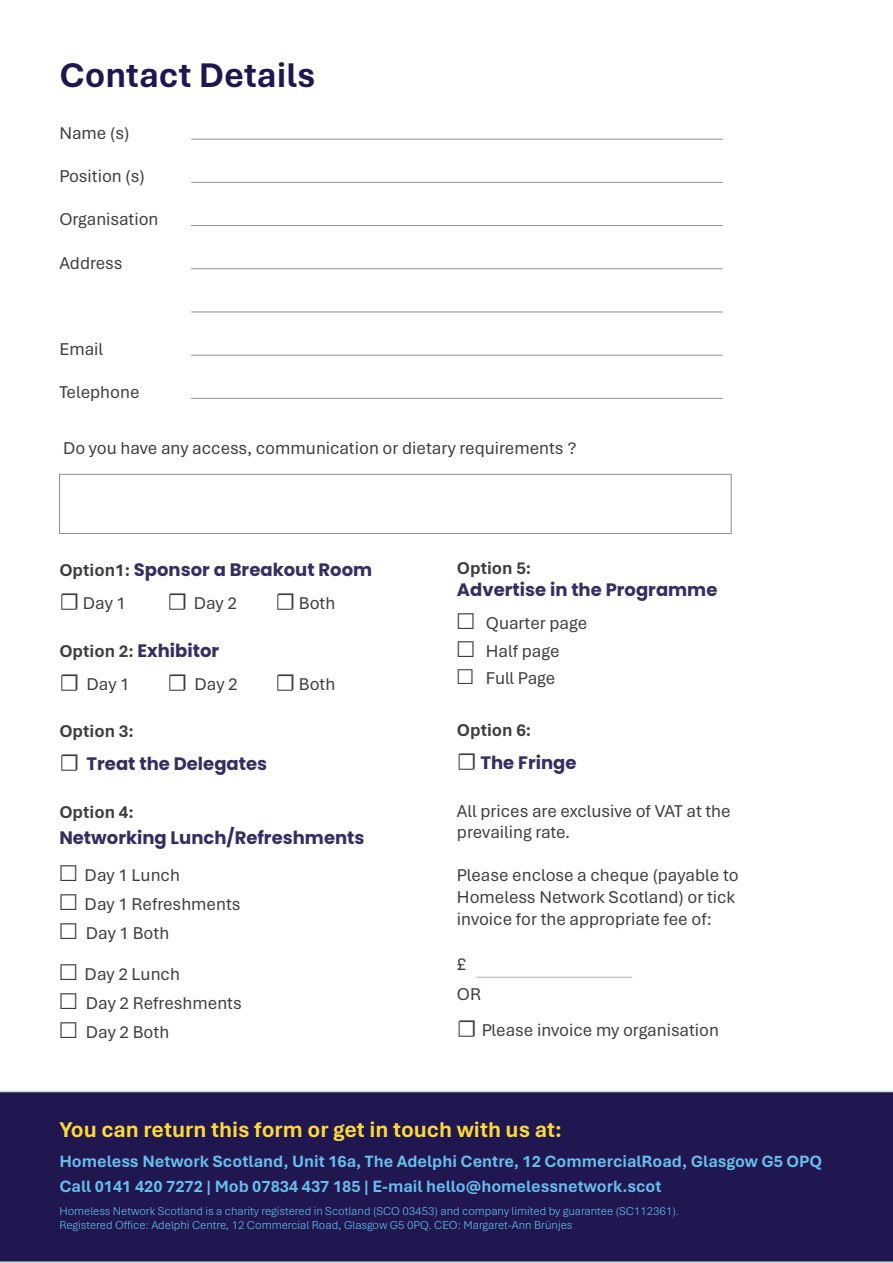
<style>
.page{position:relative;width:893px;height:1263px;background:#fff}
.page>*{position:absolute;margin:0;border:0;box-sizing:border-box;transform-origin:0 0}
.t1{font:700 36px "Aptos";color:#201751}
.t2{font:700 22.5px "Aptos";color:#feda37}
.t3{font:18px/21.6px "Aptos";color:#3e3e3f}
.t4{font:700 18px/21.6px "Poppins";color:#362e62}
.t5{font:700 18px "Aptos";color:#3e3e3f}
.t6{font:700 17.25px "Aptos";color:#67beeb}
.t7{font:300 12px/14.4px "Aptos";color:#67beeb}
.s1{font-family:"Aptos";color:#3e3e3f}
.s2{font-family:"Minion Pro";font-size:24px}
.s3{font-family:"Minion Pro";font-weight:400;font-size:24px;color:#3e3e3f}
.s4{font-size:24px}
.s5{font-size:22.5px}
</style>
<div class="page">
<div style="left:0;top:1091px;width:893px;height:172px;background:#201751"></div>
<hr style="left:191px;top:139px;width:532px;height:1px;background:#8f8f8f">
<hr style="left:191px;top:182px;width:532px;height:1px;background:#8f8f8f">
<hr style="left:191px;top:225px;width:532px;height:1px;background:#8f8f8f">
<hr style="left:191px;top:268px;width:532px;height:1px;background:#8f8f8f">
<hr style="left:191px;top:312px;width:532px;height:1px;background:#8f8f8f">
<hr style="left:191px;top:355px;width:532px;height:1px;background:#8f8f8f">
<hr style="left:191px;top:398px;width:532px;height:1px;background:#8f8f8f">
<div style="left:59px;top:474px;width:672px;height:60px;border:1px solid #8f8f8f"></div>
<hr style="left:476px;top:977px;width:156px;height:1px;background:#231f20">
<p class="t1" style="left:59px;top:50px;width:258px">Contact Details</p>
<p class="t3" style="left:59px;top:122px;width:72px">Name (s)</p>
<p class="t3" style="left:59px;top:165px;width:87px">Position (s)</p>
<p class="t3" style="left:59px;top:208px;width:101px">Organisation</p>
<p class="t3" style="left:59px;top:251px;width:65px">Address</p>
<p class="t3" style="left:59px;top:338px;width:45px">Email</p>
<p class="t3" style="left:59px;top:381px;width:82px">Telephone</p>
<p class="t3" style="left:63px;top:437px;width:515px">Do you have any access, communication or dietary requirements ?</p>
<p class="t4" style="left:59px;top:559px;width:314px"><span class="s1">Option1:</span> Sponsor a Breakout Room</p>
<p class="t3" style="left:59px;top:592px;width:68px"><span class="s2">☐</span> Day 1</p>
<p class="t3" style="left:167px;top:592px;width:71px"><span class="s2">☐</span> Day 2</p>
<p class="t3" style="left:275px;top:592px;width:62px"><span class="s2">☐</span> Both</p>
<p class="t4" style="left:59px;top:640px;width:161px"><span class="s1">Option 2:</span> Exhibitor</p>
<p class="t3" style="left:59px;top:672px;width:72px"><span class="s2">☐</span> Day 1</p>
<p class="t3" style="left:167px;top:672px;width:72px"><span class="s2">☐</span> Day 2</p>
<p class="t3" style="left:275px;top:672px;width:62px"><span class="s2">☐</span> Both</p>
<p class="t5" style="left:59px;top:719px;width:76px">Option 3:</p>
<p class="t4" style="left:59px;top:753px;width:209px"><span class="s3">☐</span> Treat the Delegates</p>
<p class="t5" style="left:59px;top:800px;width:76px">Option 4:</p>
<p class="t4" style="left:59px;top:827px;width:307px">Networking Lunch/Refreshments</p>
<p class="t3" style="left:59px;top:863px;width:122px"><span class="s4">☐</span> Day 1 Lunch</p>
<p class="t3" style="left:59px;top:889px;width:183px;line-height:28.8px"><span class="s4">☐</span> Day 1 Refreshments <span class="s4">☐</span> Day 1 Both</p>
<p class="t3" style="left:59px;top:963px;width:122px"><span class="s4">☐</span> Day 2 Lunch</p>
<p class="t3" style="left:59px;top:991px;width:184px"><span class="s4">☐</span> Day 2 Refreshments</p>
<p class="t3" style="left:59px;top:1020px;width:111px"><span class="s4">☐</span> Day 2 Both</p>
<p class="t4" style="left:457px;top:557px;width:262px"><span class="s1">Option 5:<br></span>Advertise in the Programme</p>
<p class="t3" style="left:457px;top:608px;width:132px;line-height:28.8px"><span class="s4">☐</span> Quarter page <span class="s4">☐</span> Half page</p>
<p class="t3" style="left:457px;top:667px;width:100px"><span class="s5">☐</span> Full Page</p>
<p class="t5" style="left:457px;top:718px;width:76px">Option 6:</p>
<p class="t4" style="left:457px;top:752px;width:121px"><span class="s3">☐</span> The Fringe</p>
<p class="t3" style="left:457px;top:799px;width:275px">All prices are exclusive of VAT at the prevailing rate.</p>
<p class="t3" style="left:457px;top:864px;width:283px">Please enclose a cheque (payable to<br>Homeless Network Scotland) or tick invoice for the appropriate fee of:</p>
<p class="t3" style="left:457px;top:948px;width:26px;line-height:30.6px">£<br>OR</p>
<p class="t3" style="left:457px;top:1019px;width:264px"><span class="s2">☐</span> Please invoice my organisation</p>
<p class="t2" style="left:59px;top:1115px;width:504px">You can return this form or get in touch with us at:</p>
<p class="t6" style="left:59px;top:1149px;width:764px">Homeless Network Scotland, Unit 16a, The Adelphi Centre, 12 CommercialRoad, Glasgow G5 OPQ</p>
<p class="t6" style="left:59px;top:1175px;width:604px">Call 0141 420 7272 | Mob 07834 437 185 | E-mail hello@homelessnetwork.scot</p>
<p class="t7" style="left:59px;top:1203px;width:621px">Homeless Network Scotland is a charity registered in Scotland (SCO 03453) and company limited by guarantee (SC112361).<br>Registered Office: Adelphi Centre, 12 Commercial Road, Glasgow G5 0PQ. CEO: Margaret-Ann Brünjes</p>
</div>
